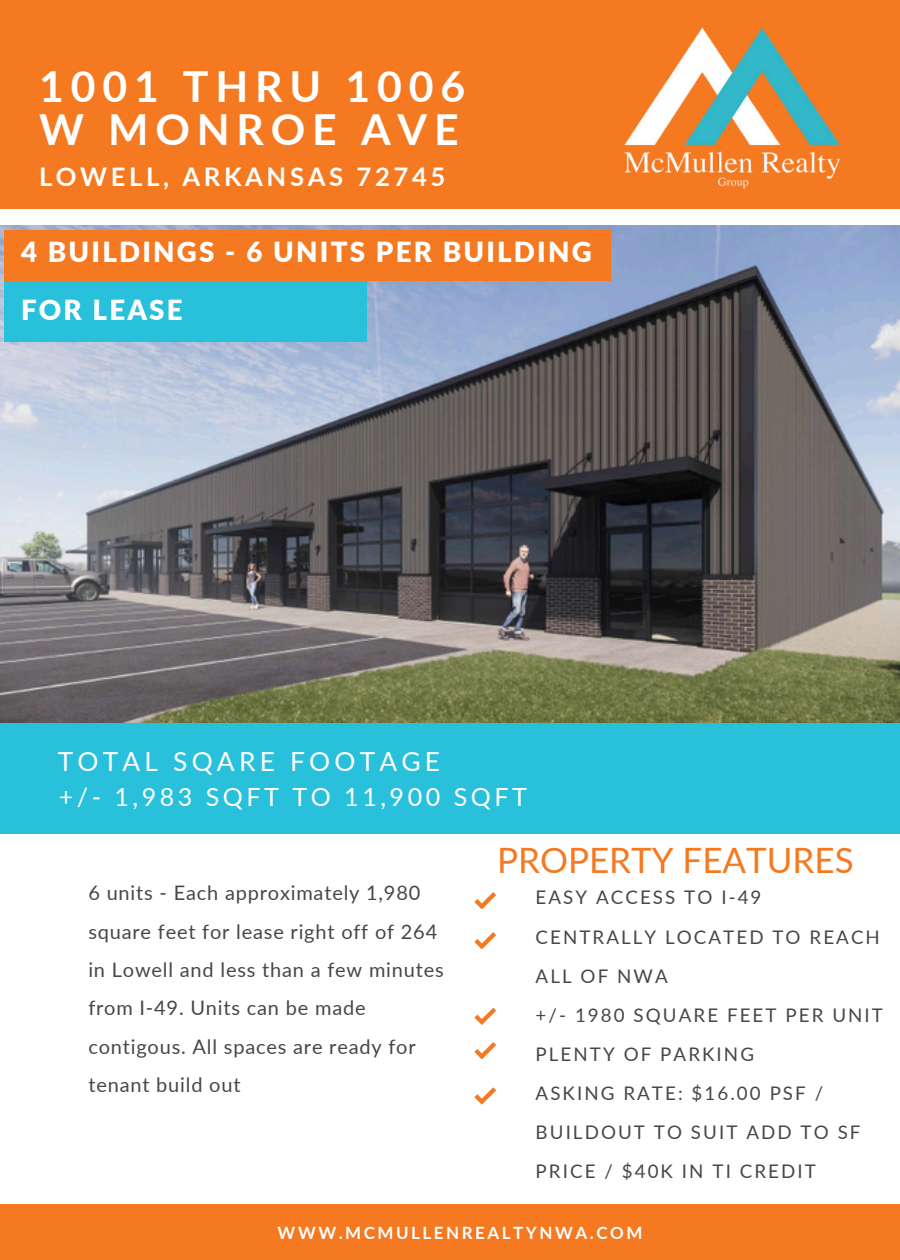
<style>
.page{position:relative;width:900px;height:1260px;background:#fff}
.page>*{position:absolute;margin:0;border:0;box-sizing:border-box;transform-origin:0 0}
.t1{font:700 42.75px/43px "Lato";letter-spacing:.16em;color:#fff}
.t2{font:35px "Lato";color:#f47920}
.t3{font:900 27.75px "Lato";letter-spacing:.08em;color:#fff}
.t4{font:26.25px "Lato";letter-spacing:.16em;color:#fff}
.t5{font:700 25.75px "Lato";letter-spacing:.14em;color:#fff}
.t6{font:25px "Lato";letter-spacing:.14em;color:#fff}
.t7{font:20px/38.2px "Lato";letter-spacing:.04em;color:#474747}
.t8{font:18.75px/39px "Lato";letter-spacing:.11em;color:#474747}
.t9{font:700 17px "Lato";letter-spacing:.15em;color:#fff}
</style>
<div class="page">
<img style="left:0;top:226px;width:900px;height:497px">
<svg style="left:474px;top:892px;width:22px;height:17px"></svg>
<svg style="left:474px;top:932px;width:22px;height:17px"></svg>
<svg style="left:474px;top:1008px;width:22px;height:17px"></svg>
<svg style="left:474px;top:1042px;width:22px;height:17px"></svg>
<div style="left:0;top:0;width:900px;height:209px;background:#f47920"></div>
<div style="left:0;top:1204px;width:900px;height:56px;background:#f47920"></div>
<div style="left:0;top:723px;width:900px;height:111px;background:#28c0da"></div>
<div style="left:5px;top:281px;width:362px;height:60px;background:#28c0da"></div>
<img style="left:624px;top:27px;width:217px;height:162px">
<div style="left:5px;top:230px;width:606px;height:51px;background:#f47920"></div>
<svg style="left:474px;top:1087px;width:22px;height:17px"></svg>
<h6 class="t1" style="left:39px;top:64px;width:428px">1001 THRU 1006<br>W MONROE AVE</h6>
<h2 class="t5" style="left:39px;top:161px;width:408px">LOWELL, ARKANSAS 72745</h2>
<p class="t3" style="left:21px;top:235px;width:572px">4 BUILDINGS - 6 UNITS PER BUILDING</p>
<h4 class="t3" style="left:21px;top:292px;width:163px">FOR LEASE</h4>
<h3 class="t4" style="left:58px;top:745px;width:384px">TOTAL SQARE FOOTAGE</h3>
<h4 class="t6" style="left:59px;top:781px;width:470px">+/- 1,983 SQFT TO 11,900 SQFT</h4>
<p class="t7" style="left:88px;top:873px;width:357px">6 units - Each approximately 1,980 square feet for lease right off of 264 in Lowell and less than a few minutes from I-49. Units can be made contigous. All spaces are ready for tenant build out</p>
<p class="t2" style="left:497px;top:839px;width:358px">PROPERTY FEATURES</p>
<h3 class="t8" style="left:536px;top:878px;width:349px">EASY ACCESS TO I-49<br>CENTRALLY LOCATED TO REACH<br>ALL OF NWA<br>+/- 1980 SQUARE FEET PER UNIT<br>PLENTY OF PARKING<br>ASKING RATE: $16.00 PSF /<br>BUILDOUT TO SUIT ADD TO SF<br>PRICE / $40K IN TI CREDIT</h3>
<h3 class="t9" style="left:278px;top:1222px;width:366px">WWW.MCMULLENREALTYNWA.COM</h3>
</div>
